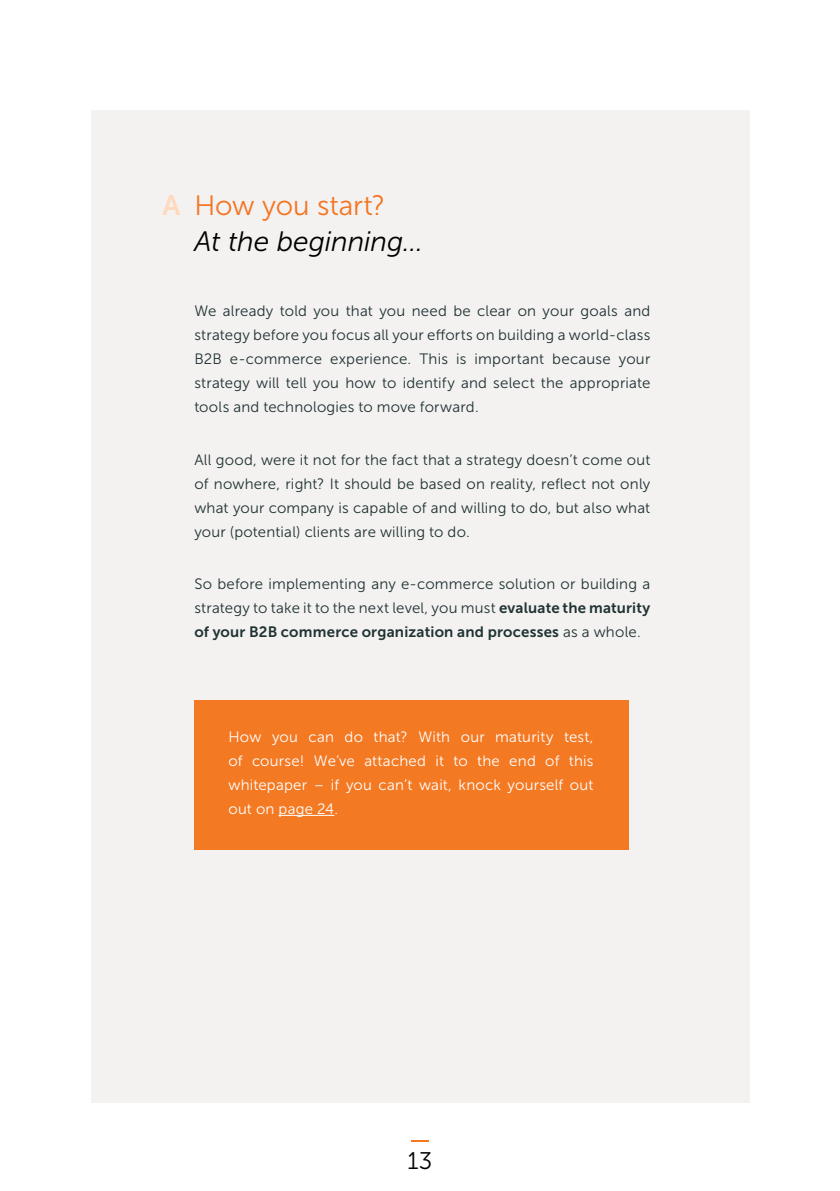
<style>
.page{position:relative;width:840px;height:1191px;background:#fff}
.page>*{position:absolute;margin:0;border:0;box-sizing:border-box;transform-origin:0 0}
.t1{font:italic 28px "Museo Sans 300";letter-spacing:-.005em;color:#000}
.t2{font:28px "Museo Sans 300";letter-spacing:-.005em;color:#f47522}
.t3{font:28px "Museo Sans 700";color:#fed9bd}
.t4{font:24px "Museo Sans 300";color:#000}
.t5{font:15px/24px "Museo Sans 300";letter-spacing:.015em;color:#203232;text-align:justify}
.t6{font:15px/24px "Museo Sans 300";letter-spacing:.015em;color:#fff;text-align:justify}
.t7{font:15px "Museo Sans 700";letter-spacing:.015em;color:#203232}
.s1{font-family:"Museo Sans 700"}
.s2{font-family:"Museo Sans 300"}
</style>
<div class="page">
<svg style="left:411px;top:1140px;width:17px;height:1px"></svg>
<div style="left:91px;top:110px;width:657px;height:993px;background:#f3f2f1"></div>
<div style="left:194px;top:700px;width:434px;height:149px;background:#f47923"></div>
<hr style="left:278px;top:815px;width:56px;height:1px;background:#fff">
<h1 class="t3" style="left:162px;top:189px;width:19px">A</h1>
<h1 class="t2" style="left:194px;top:190px;width:192px">How you start?</h1>
<h1 class="t1" style="left:194px;top:226px;width:230px">At the beginning…</h1>
<p class="t5" style="left:194px;top:299px;width:457px">We already told you that you need be clear on your goals and strategy before you focus all your efforts on building a world-class B2B e-commerce experience. This is important because your strategy will tell you how to identify and select the appropriate tools and technologies to move forward.</p>
<p class="t5" style="left:194px;top:447px;width:457px">All good, were it not for the fact that a strategy doesn’t come out of nowhere, right? It should be based on reality, reflect not only what your company is capable of and willing to do, but also what your (potential) clients are willing to do.</p>
<p class="t5" style="left:194px;top:572px;width:457px">So before implementing any e-commerce solution or building a strategy to take it to the next level, you must <span class="s1">evaluate the maturity</span></p>
<p class="t7" style="left:194px;top:623px;width:447px">of your B2B commerce organization and processes <span class="s2">as a whole.</span></p>
<p class="t6" style="left:228px;top:725px;width:366px">How you can do that? With our maturity test, of course! We’ve attached it to the end of this whitepaper – if you can’t wait, knock yourself out out on page 24.</p>
<h2 class="t4" style="left:407px;top:1148px;width:26px">13</h2>
</div>
